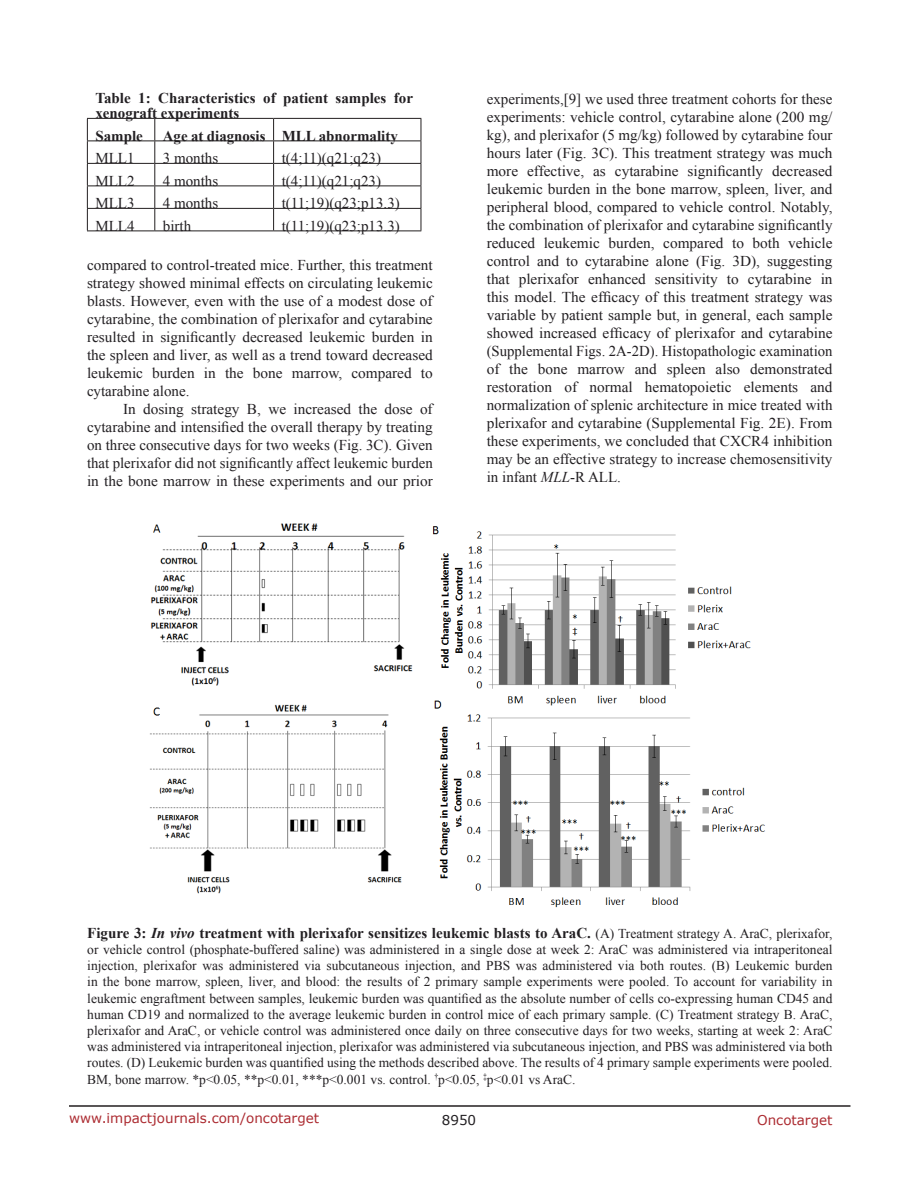
<style>
.page{position:relative;width:918px;height:1188px;background:#fff}
.page>*{position:absolute;margin:0;border:0;box-sizing:border-box;transform-origin:0 0}
.BodyText{font:15px/18px "Times New Roman";color:#221f22;text-align:justify}
.TableText{font:15px "Times New Roman";color:#221f22}
.FigureText{font:700 15px "Times New Roman";color:#221f22}
.TableHeading{font:700 15px/15px "Times New Roman";color:#221f22}
.TableText-2{font:700 15px "Times New Roman";color:#221f22}
.FigureText-2{font:13.5px/16.2px "Times New Roman";color:#221f22;text-align:justify}
.t1{font:13.5px "Verdana";color:#ac2b31}
.t2{font:13.5px "Verdana";color:#221f22}
.s1{font-style:italic}
.s2{font-weight:400;font-size:13.5px}
</style>
<div class="page">
<hr style="left:69px;top:1105px;width:781px;height:2px;background:#231f20">
<hr style="left:87px;top:118px;width:68px;height:1px;background:#231f20">
<hr style="left:155px;top:118px;width:119px;height:1px;background:#231f20">
<hr style="left:274px;top:118px;width:147px;height:1px;background:#231f20">
<svg style="left:87px;top:119px;width:1px;height:112px"></svg>
<svg style="left:154px;top:119px;width:1px;height:112px"></svg>
<svg style="left:273px;top:119px;width:1px;height:112px"></svg>
<svg style="left:421px;top:119px;width:1px;height:112px"></svg>
<hr style="left:87px;top:141px;width:68px;height:1px;background:#231f20">
<hr style="left:155px;top:141px;width:119px;height:1px;background:#231f20">
<hr style="left:274px;top:141px;width:147px;height:1px;background:#231f20">
<hr style="left:87px;top:163px;width:68px;height:1px;background:#231f20">
<hr style="left:155px;top:163px;width:119px;height:1px;background:#231f20">
<hr style="left:274px;top:163px;width:147px;height:1px;background:#231f20">
<hr style="left:87px;top:186px;width:68px;height:1px;background:#231f20">
<hr style="left:155px;top:186px;width:119px;height:1px;background:#231f20">
<hr style="left:274px;top:186px;width:147px;height:1px;background:#231f20">
<hr style="left:87px;top:208px;width:68px;height:1px;background:#231f20">
<hr style="left:155px;top:208px;width:119px;height:1px;background:#231f20">
<hr style="left:274px;top:208px;width:147px;height:1px;background:#231f20">
<hr style="left:87px;top:231px;width:68px;height:1px;background:#231f20">
<hr style="left:155px;top:231px;width:119px;height:1px;background:#231f20">
<hr style="left:274px;top:231px;width:147px;height:1px;background:#231f20">
<img style="left:149px;top:523px;width:616px;height:385px">
<p class="TableHeading" style="left:95px;top:90px;width:319px">Table 1: Characteristics of patient samples for xenograft experiments</p>
<p class="TableText-2" style="left:95px;top:125px;width:49px">Sample</p>
<p class="TableText-2" style="left:163px;top:125px;width:104px">Age at diagnosis</p>
<p class="TableText-2" style="left:282px;top:125px;width:118px">MLL abnormality</p>
<p class="TableText" style="left:95px;top:148px;width:41px">MLL1</p>
<p class="TableText" style="left:163px;top:148px;width:57px">3 months</p>
<p class="TableText" style="left:282px;top:148px;width:101px">t(4;11)(q21;q23)</p>
<p class="TableText" style="left:95px;top:170px;width:41px">MLL2</p>
<p class="TableText" style="left:163px;top:170px;width:57px">4 months</p>
<p class="TableText" style="left:282px;top:170px;width:101px">t(4;11)(q21;q23)</p>
<p class="TableText" style="left:95px;top:193px;width:41px">MLL3</p>
<p class="TableText" style="left:163px;top:193px;width:57px">4 months</p>
<p class="TableText" style="left:282px;top:193px;width:120px">t(11;19)(q23;p13.3)</p>
<p class="TableText" style="left:95px;top:215px;width:41px">MLL4</p>
<p class="TableText" style="left:163px;top:215px;width:30px">birth</p>
<p class="TableText" style="left:282px;top:215px;width:120px">t(11;19)(q23;p13.3)</p>
<p class="BodyText" style="left:87px;top:255px;width:347px">compared to control-treated mice. Further, this treatment strategy showed minimal effects on circulating leukemic blasts. However, even with the use of a modest dose of cytarabine, the combination of plerixafor and cytarabine resulted in significantly decreased leukemic burden in the spleen and liver, as well as a trend toward decreased leukemic burden in the bone marrow, compared to cytarabine alone.</p>
<p class="BodyText" style="left:87px;top:399px;width:347px;text-indent:36px">In dosing strategy B, we increased the dose of cytarabine and intensified the overall therapy by treating on three consecutive days for two weeks (Fig. 3C). Given that plerixafor did not significantly affect leukemic burden in the bone marrow in these experiments and our prior</p>
<p class="BodyText" style="left:487px;top:90px;width:347px">experiments,[9] we used three treatment cohorts for these experiments: vehicle control, cytarabine alone (200 mg/ kg), and plerixafor (5 mg/kg) followed by cytarabine four hours later (Fig. 3C). This treatment strategy was much more effective, as cytarabine significantly decreased leukemic burden in the bone marrow, spleen, liver, and peripheral blood, compared to vehicle control. Notably, the combination of plerixafor and cytarabine significantly reduced leukemic burden, compared to both vehicle control and to cytarabine alone (Fig. 3D), suggesting that plerixafor enhanced sensitivity to cytarabine in this model. The efficacy of this treatment strategy was variable by patient sample but, in general, each sample showed increased efficacy of plerixafor and cytarabine (Supplemental Figs. 2A-2D). Histopathologic examination of the bone marrow and spleen also demonstrated restoration of normal hematopoietic elements and normalization of splenic architecture in mice treated with plerixafor and cytarabine (Supplemental Fig. 2E). From these experiments, we concluded that CXCR4 inhibition may be an effective strategy to increase chemosensitivity in infant <span class="s1">MLL</span>-R ALL.</p>
<p class="FigureText" style="left:87px;top:922px;width:747px">Figure 3: <span class="s1">In vivo</span> treatment with plerixafor sensitizes leukemic blasts to AraC. <span class="s2">(A) Treatment strategy A. AraC, plerixafor,</span></p>
<p class="FigureText-2" style="left:87px;top:941px;width:747px">or vehicle control (phosphate-buffered saline) was administered in a single dose at week 2: AraC was administered via intraperitoneal injection, plerixafor was administered via subcutaneous injection, and PBS was administered via both routes. (B) Leukemic burden in the bone marrow, spleen, liver, and blood: the results of 2 primary sample experiments were pooled. To account for variability in leukemic engraftment between samples, leukemic burden was quantified as the absolute number of cells co-expressing human CD45 and human CD19 and normalized to the average leukemic burden in control mice of each primary sample. (C) Treatment strategy B. AraC, plerixafor and AraC, or vehicle control was administered once daily on three consecutive days for two weeks, starting at week 2: AraC was administered via intraperitoneal injection, plerixafor was administered via subcutaneous injection, and PBS was administered via both routes. (D) Leukemic burden was quantified using the methods described above. The results of 4 primary sample experiments were pooled.<br>BM, bone marrow. *p&lt;0.05, **p&lt;0.01, ***p&lt;0.001 vs. control. <sup>†</sup>p&lt;0.05, <sup>‡</sup>p&lt;0.01 vs AraC.</p>
<p class="t1" style="left:69px;top:1109px;width:252px">www.impactjournals.com/oncotarget</p>
<p class="t2" style="left:442px;top:1111px;width:36px">8950</p>
<p class="t1" style="left:757px;top:1111px;width:77px">Oncotarget</p>
</div>
